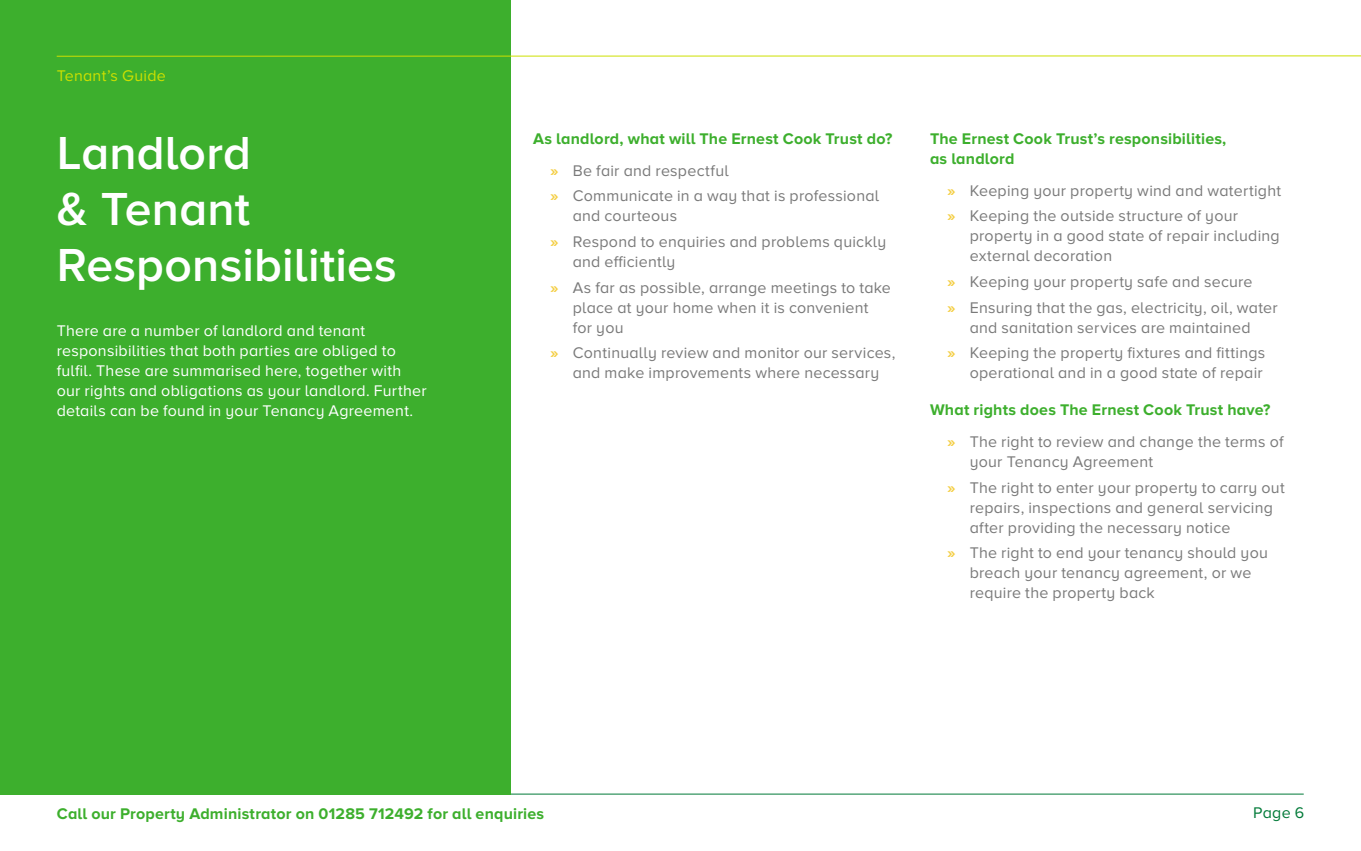
<style>
.page{position:relative;width:1361px;height:851px;background:#fff}
.page>*{position:absolute;margin:0;border:0;box-sizing:border-box;transform-origin:0 0}
.t1{font:600 48px/56px "Proxima Nova A";letter-spacing:.005em;color:#fff}
.t2{font:16px/20px "Proxima Nova A";letter-spacing:.015em;color:#7a7a7a}
.t3{font:700 16px/31.4px "Proxima Nova A";letter-spacing:.01em;color:#3daf2d}
.t4{font:16px/20px "Proxima Nova A";letter-spacing:.015em;color:#fff}
.t5{font:16px "Proxima Nova A";letter-spacing:.015em;color:#cde000}
.t6{font:16px "Proxima Nova A";color:#007a38}
.s1{color:#f4ce42}
.s2{font-weight:400;color:#7a7a7a}
.s3{font-weight:700;color:#f4ce42}
</style>
<div class="page">
<hr style="left:57px;top:793px;width:1246px;height:1px;background:#007a38">
<div style="left:0;top:0;width:510px;height:794px;background:#3daf2d"></div>
<hr style="left:57px;top:55px;width:1304px;height:2px;background:#cde000">
<p class="t5" style="left:57px;top:66px;width:111px">Tenant’s Guide</p>
<h1 class="t1" style="left:57px;top:127px;width:341px">Landlord<br>&amp; Tenant<br>Responsibilities</h1>
<p class="t4" style="left:57px;top:321px;width:371px">There are a number of landlord and tenant responsibilities that both parties are obliged to fulfil. These are summarised here, together with our rights and obligations as your landlord. Further details can be found in your Tenancy Agreement.</p>
<p class="t3" style="left:550px;top:124px;width:344px;text-indent:-17px">As landlord, what will The Ernest Cook Trust do? <span class="s1">»</span> <span class="s2">Be fair and respectful</span></p>
<p class="t2" style="left:573px;top:186px;width:308px;text-indent:-23px"><span class="s3">»</span> Communicate in a way that is professional and courteous</p>
<p class="t2" style="left:573px;top:232px;width:315px;text-indent:-23px"><span class="s3">»</span> Respond to enquiries and problems quickly and efficiently</p>
<p class="t2" style="left:573px;top:278px;width:320px;text-indent:-23px"><span class="s3">»</span> As far as possible, arrange meetings to take place at your home when it is convenient for you</p>
<p class="t2" style="left:550px;top:343px;width:347px;text-align:center"><span class="s3">»</span> Continually review and monitor our services, and make improvements where necessary</p>
<p class="t3" style="left:930px;top:130px;width:298px;line-height:20px">The Ernest Cook Trust’s responsibilities, as landlord</p>
<p class="t2" style="left:947px;top:178px;width:336px;line-height:25.6px"><span class="s3">»</span> Keeping your property wind and watertight <span class="s3">»</span> Keeping the outside structure of your</p>
<p class="t2" style="left:969px;top:226px;width:312px">property in a good state of repair including external decoration</p>
<p class="t2" style="left:947px;top:269px;width:332px;line-height:25.6px"><span class="s3">»</span> Keeping your property safe and secure<br><span class="s3">»</span> Ensuring that the gas, electricity, oil, water</p>
<p class="t2" style="left:947px;top:315px;width:320px;line-height:25.6px;text-align:center">and sanitation services are maintained<br><span class="s3">»</span> Keeping the property fixtures and fittings</p>
<p class="t2" style="left:969px;top:363px;width:295px">operational and in a good state of repair</p>
<p class="t3" style="left:947px;top:395px;width:338px;text-indent:-17px">What rights does The Ernest Cook Trust have?<br><span class="s1">»</span> <span class="s2">The right to review and change the terms of</span></p>
<p class="t2" style="left:947px;top:449px;width:339px;line-height:25.6px;text-indent:23px">your Tenancy Agreement<br><span class="s3">»</span> The right to enter your property to carry out</p>
<p class="t2" style="left:969px;top:497px;width:305px">repairs, inspections and general servicing after providing the necessary notice</p>
<p class="t2" style="left:969px;top:543px;width:300px;text-indent:-23px"><span class="s3">»</span> The right to end your tenancy should you breach your tenancy agreement, or we require the property back</p>
<p class="t3" style="left:57px;top:798px;width:489px">Call our Property Administrator on 01285 712492 for all enquiries</p>
<p class="t6" style="left:1253px;top:803px;width:53px">Page 6</p>
</div>
